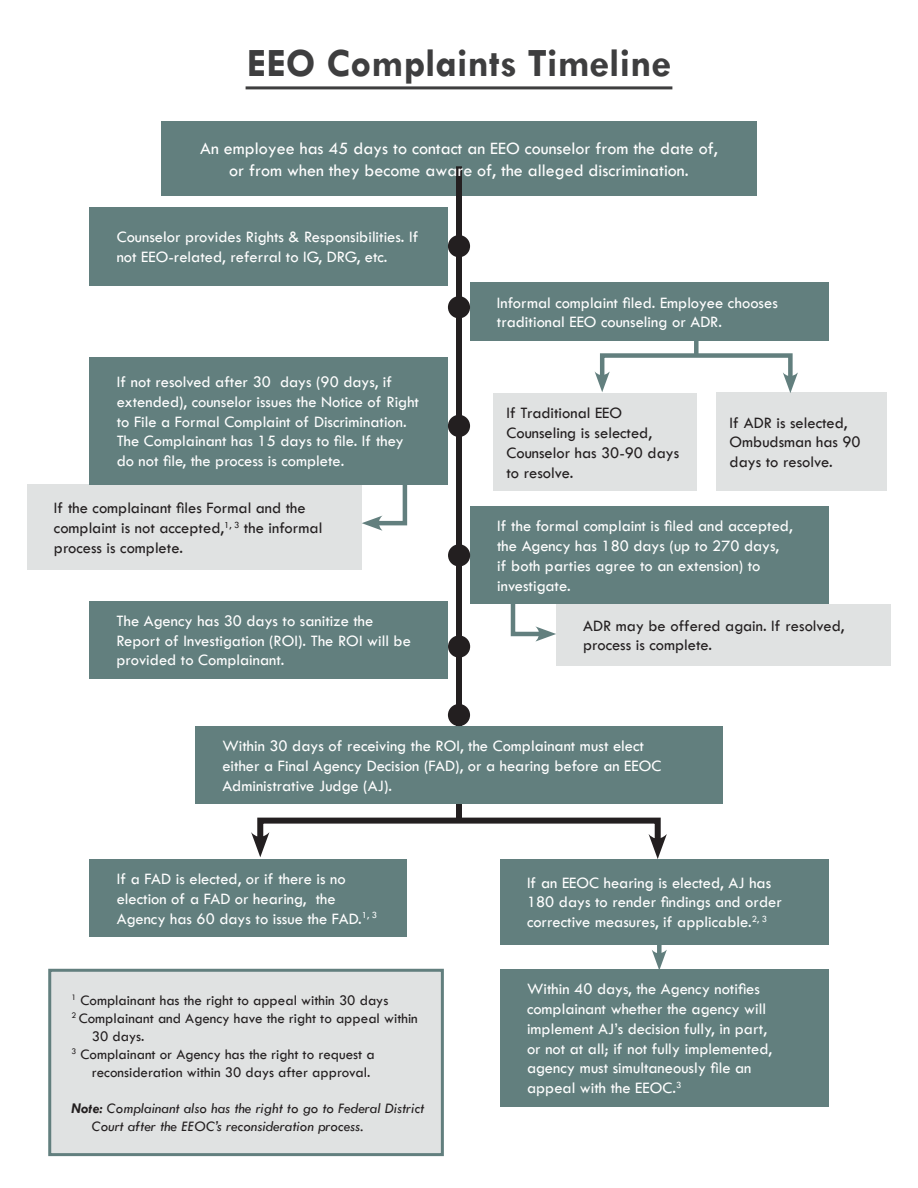
<style>
.page{position:relative;width:918px;height:1188px;background:#fff}
.page>*{position:absolute;margin:0;border:0;box-sizing:border-box;transform-origin:0 0}
.t1{font:700 40.5px "Tw Cen";color:#3e3e3f}
.t2{font:18px/21.6px "Tw Cen";color:#fff;text-align:center}
.t3{font:16.5px/19.8px "Tw Cen";color:#fff}
.t4{font:16.5px/19.8px "Tw Cen";color:#231f20}
.t5{font:15px "Tw Cen";color:#231f20}
.t6{font:italic 15px/18px "Tw Cen";color:#231f20}
.s1{font-weight:700}
</style>
<div class="page">
<div style="left:27px;top:485px;width:335px;height:85px;background:#e0e2e2"></div>
<div style="left:716px;top:393px;width:170px;height:98px;background:#e0e2e2"></div>
<div style="left:50px;top:970px;width:392px;height:185px;background:#e0e2e2"></div>
<div style="left:48px;top:969px;width:396px;height:187px;border:3px solid #627f7e"></div>
<hr style="left:246px;top:86px;width:426px;height:3px;background:#3e3e3f">
<div style="left:493px;top:393px;width:203px;height:98px;background:#e0e2e2"></div>
<div style="left:161px;top:121px;width:596px;height:75px;background:#627f7e"></div>
<svg style="left:362px;top:485px;width:46px;height:46px"></svg>
<div style="left:694px;top:335px;width:5px;height:22px;background:#627f7e"></div>
<svg style="left:510px;top:604px;width:46px;height:38px"></svg>
<div style="left:657px;top:928px;width:5px;height:30px;background:#627f7e"></div>
<svg style="left:652px;top:950px;width:15px;height:19px"></svg>
<svg style="left:595px;top:351px;width:203px;height:42px"></svg>
<div style="left:456px;top:166px;width:6px;height:657px;background:#231f20"></div>
<div style="left:90px;top:207px;width:358px;height:79px;background:#627f7e"></div>
<div style="left:470px;top:283px;width:358px;height:58px;background:#627f7e"></div>
<div style="left:90px;top:357px;width:358px;height:128px;background:#627f7e"></div>
<div style="left:470px;top:506px;width:358px;height:98px;background:#627f7e"></div>
<div style="left:556px;top:604px;width:335px;height:61px;background:#e0e2e2"></div>
<div style="left:90px;top:601px;width:358px;height:78px;background:#627f7e"></div>
<div style="left:195px;top:726px;width:528px;height:78px;background:#627f7e"></div>
<div style="left:500px;top:859px;width:328px;height:85px;background:#627f7e"></div>
<div style="left:90px;top:859px;width:317px;height:78px;background:#627f7e"></div>
<div style="left:500px;top:969px;width:328px;height:138px;background:#627f7e"></div>
<div style="left:448px;top:235px;width:22px;height:22px;background:#231f20;border-radius:50%"></div>
<div style="left:448px;top:296px;width:22px;height:22px;background:#231f20;border-radius:50%"></div>
<div style="left:448px;top:415px;width:22px;height:22px;background:#231f20;border-radius:50%"></div>
<div style="left:448px;top:544px;width:22px;height:22px;background:#231f20;border-radius:50%"></div>
<div style="left:448px;top:635px;width:22px;height:23px;background:#231f20;border-radius:50%"></div>
<div style="left:448px;top:704px;width:22px;height:22px;background:#231f20;border-radius:50%"></div>
<svg style="left:251px;top:817px;width:416px;height:42px"></svg>
<h1 class="t1" style="left:247px;top:39px;width:426px">EEO Complaints Timeline</h1>
<p class="t2" style="left:200px;top:137px;width:519px">An employee has 45 days to contact an EEO counselor from the date of, or from when they become aware of, the alleged discrimination.</p>
<p class="t3" style="left:117px;top:227px;width:303px">Counselor provides Rights &amp; Responsibilities. If not EEO-related, referral to IG, DRG, etc.</p>
<p class="t3" style="left:117px;top:372px;width:304px">If not resolved after 30 days (90 days, if extended), counselor issues the Notice of Right to File a Formal Complaint of Discrimination.<br>The Complainant has 15 days to file. If they do not file, the process is complete.</p>
<p class="t4" style="left:54px;top:498px;width:270px">If the complainant files Formal and the complaint is not accepted,<sup>1,</sup> <sup>3</sup> the informal process is complete.</p>
<p class="t3" style="left:117px;top:611px;width:296px">The Agency has 30 days to sanitize the<br>Report of Investigation (ROI). The ROI will be provided to Complainant.</p>
<p class="t3" style="left:497px;top:292px;width:282px">Informal complaint filed. Employee chooses traditional EEO counseling or ADR.</p>
<p class="t4" style="left:506px;top:403px;width:174px">If Traditional EEO<br>Counseling is selected,<br>Counselor has 30-90 days to resolve.</p>
<p class="t4" style="left:730px;top:413px;width:133px">If ADR is selected,<br>Ombudsman has 90 days to resolve.</p>
<p class="t3" style="left:497px;top:516px;width:297px">If the formal complaint is filed and accepted, the Agency has 180 days (up to 270 days,<br>if both parties agree to an extension) to investigate.</p>
<p class="t4" style="left:583px;top:615px;width:263px">ADR may be offered again. If resolved, process is complete.</p>
<p class="t3" style="left:222px;top:736px;width:441px">Within 30 days of receiving the ROI, the Complainant must elect either a Final Agency Decision (FAD), or a hearing before an EEOC<br>Administrative Judge (AJ).</p>
<p class="t3" style="left:117px;top:869px;width:262px">If a FAD is elected, or if there is no election of a FAD or hearing, the<br>Agency has 60 days to issue the FAD.<sup>1,</sup> <sup>3</sup></p>
<p class="t3" style="left:527px;top:872px;width:256px">If an EEOC hearing is elected, AJ has<br>180 days to render findings and order corrective measures, if applicable.<sup>2,</sup> <sup>3</sup></p>
<p class="t5" style="left:71px;top:991px;width:318px"><sup>1</sup> Complainant has the right to appeal within 30 days</p>
<p class="t5" style="left:71px;top:1009px;width:348px"><sup>2</sup> Complainant and Agency have the right to appeal within</p>
<p class="t5" style="left:92px;top:1027px;width:54px">30 days.</p>
<p class="t5" style="left:71px;top:1045px;width:305px"><sup>3</sup> Complainant or Agency has the right to request a</p>
<p class="t5" style="left:92px;top:1063px;width:280px">reconsideration within 30 days after approval.</p>
<p class="t6" style="left:92px;top:1099px;width:334px;text-indent:-20px"><span class="s1">Note:</span> Complainant also has the right to go to Federal District<br>Court after the EEOC’s reconsideration process.</p>
<p class="t3" style="left:527px;top:979px;width:247px">Within 40 days, the Agency notifies complainant whether the agency will implement AJ’s decision fully, in part, or not at all; if not fully implemented, agency must simultaneously file an appeal with the EEOC.<sup>3</sup></p>
</div>
